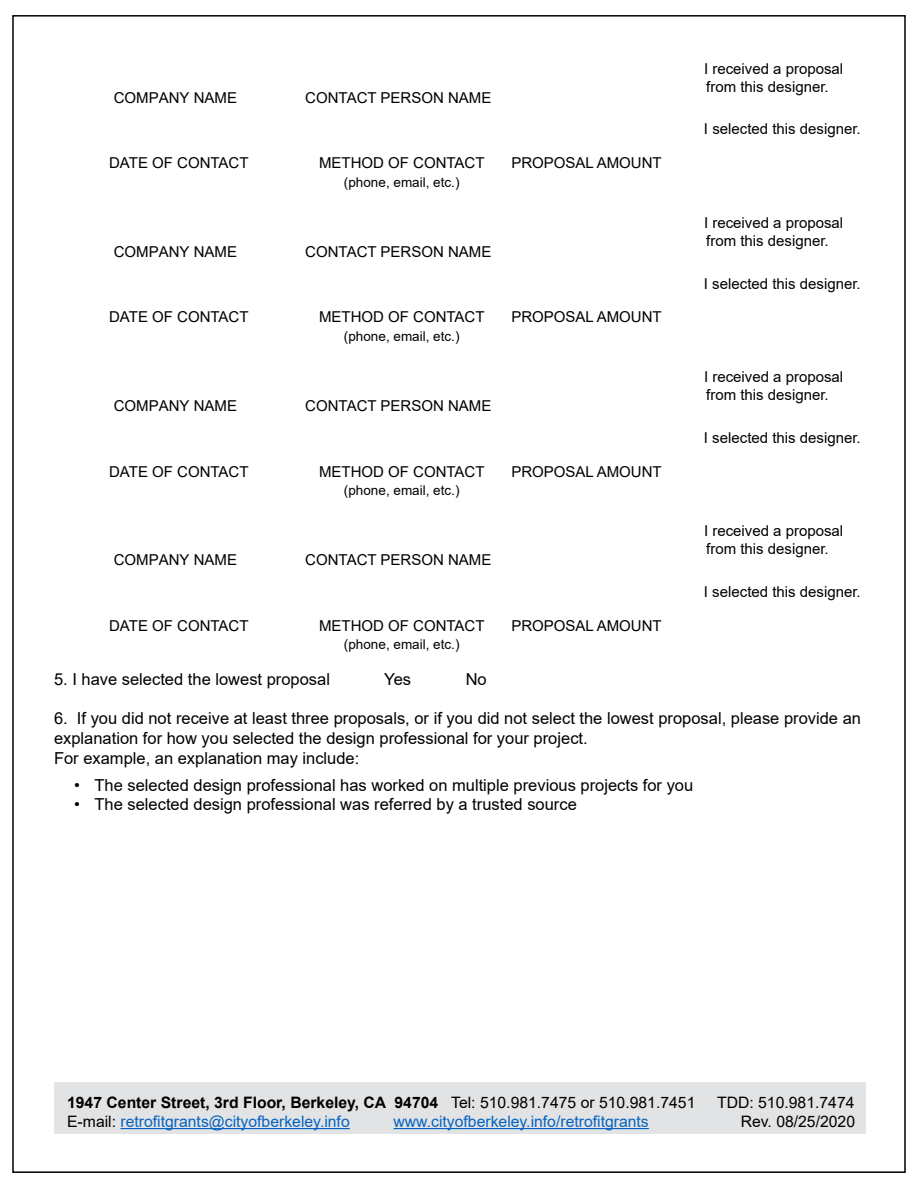
<style>
.page{position:relative;width:918px;height:1188px;background:#fff}
.page>*{position:absolute;margin:0;border:0;box-sizing:border-box;transform-origin:0 0}
.t1{font:16.5px/19.8px "Arial";color:#000}
.t2{font:15.75px "Arial";color:#0563c1}
.t3{font:700 15.75px "Arial";color:#000}
.t4{font:15.75px "Arial";color:#000}
.t5{font:15px/18px "Arial";color:#000}
.t6{font:13.5px "Arial";color:#000}
.s1{font-weight:400}
.s2{color:#000}
</style>
<div class="page">
<div style="left:54px;top:1083px;width:811px;height:51px;background:#e2e3e4"></div>
<hr style="left:121px;top:1128px;width:229px;height:1px;background:#0563c1">
<hr style="left:394px;top:1128px;width:255px;height:1px;background:#0563c1">
<p class="t5" style="left:114px;top:88px;width:125px">COMPANY NAME</p>
<p class="t5" style="left:305px;top:88px;width:188px">CONTACT PERSON NAME</p>
<p class="t5" style="left:109px;top:154px;width:141px">DATE OF CONTACT</p>
<p class="t5" style="left:319px;top:154px;width:167px">METHOD OF CONTACT</p>
<p class="t6" style="left:344px;top:173px;width:117px">(phone, email, etc.)</p>
<p class="t5" style="left:511px;top:154px;width:152px">PROPOSAL AMOUNT</p>
<p class="t5" style="left:114px;top:243px;width:125px">COMPANY NAME</p>
<p class="t5" style="left:305px;top:243px;width:188px">CONTACT PERSON NAME</p>
<p class="t5" style="left:109px;top:308px;width:141px">DATE OF CONTACT</p>
<p class="t5" style="left:319px;top:308px;width:167px">METHOD OF CONTACT</p>
<p class="t6" style="left:344px;top:327px;width:117px">(phone, email, etc.)</p>
<p class="t5" style="left:511px;top:308px;width:152px">PROPOSAL AMOUNT</p>
<p class="t5" style="left:114px;top:397px;width:125px">COMPANY NAME</p>
<p class="t5" style="left:305px;top:397px;width:188px">CONTACT PERSON NAME</p>
<p class="t5" style="left:109px;top:462px;width:141px">DATE OF CONTACT</p>
<p class="t5" style="left:319px;top:462px;width:167px">METHOD OF CONTACT</p>
<p class="t6" style="left:344px;top:481px;width:117px">(phone, email, etc.)</p>
<p class="t5" style="left:511px;top:462px;width:152px">PROPOSAL AMOUNT</p>
<p class="t5" style="left:114px;top:551px;width:125px">COMPANY NAME</p>
<p class="t5" style="left:305px;top:551px;width:188px">CONTACT PERSON NAME</p>
<p class="t5" style="left:109px;top:616px;width:141px">DATE OF CONTACT</p>
<p class="t5" style="left:319px;top:616px;width:167px">METHOD OF CONTACT</p>
<p class="t6" style="left:344px;top:635px;width:117px">(phone, email, etc.)</p>
<p class="t5" style="left:511px;top:616px;width:152px">PROPOSAL AMOUNT</p>
<p class="t5" style="left:704px;top:59px;width:141px">I received a proposal from this designer.</p>
<p class="t5" style="left:704px;top:120px;width:158px">I selected this designer.</p>
<p class="t5" style="left:704px;top:213px;width:141px">I received a proposal from this designer.</p>
<p class="t5" style="left:704px;top:274px;width:158px">I selected this designer.</p>
<p class="t5" style="left:704px;top:368px;width:141px">I received a proposal from this designer.</p>
<p class="t5" style="left:704px;top:428px;width:158px">I selected this designer.</p>
<p class="t5" style="left:704px;top:522px;width:141px">I received a proposal from this designer.</p>
<p class="t5" style="left:704px;top:583px;width:158px">I selected this designer.</p>
<p class="t1" style="left:54px;top:669px;width:278px">5. I have selected the lowest proposal</p>
<p class="t1" style="left:384px;top:669px;width:28px">Yes</p>
<p class="t1" style="left:466px;top:669px;width:23px">No</p>
<p class="t1" style="left:54px;top:709px;width:809px">6. If you did not receive at least three proposals, or if you did not select the lowest proposal, please provide an explanation for how you selected the design professional for your project.<br>For example, an explanation may include:</p>
<p class="t1" style="left:74px;top:775px;width:621px">• The selected design professional has worked on multiple previous projects for you</p>
<p class="t1" style="left:74px;top:795px;width:504px">• The selected design professional was referred by a trusted source</p>
<p class="t3" style="left:67px;top:1091px;width:630px">1947 Center Street, 3rd Floor, Berkeley, CA 94704 <span class="s1">Tel: 510.981.7475 or 510.981.7451</span></p>
<p class="t4" style="left:717px;top:1092px;width:139px">TDD: 510.981.7474</p>
<p class="t2" style="left:67px;top:1111px;width:284px"><span class="s2">E-mail:</span> retrofitgrants@cityofberkeley.info</p>
<p class="t2" style="left:394px;top:1111px;width:257px">www.cityofberkeley.info/retrofitgrants</p>
<p class="t4" style="left:741px;top:1111px;width:116px">Rev. 08/25/2020</p>
</div>
